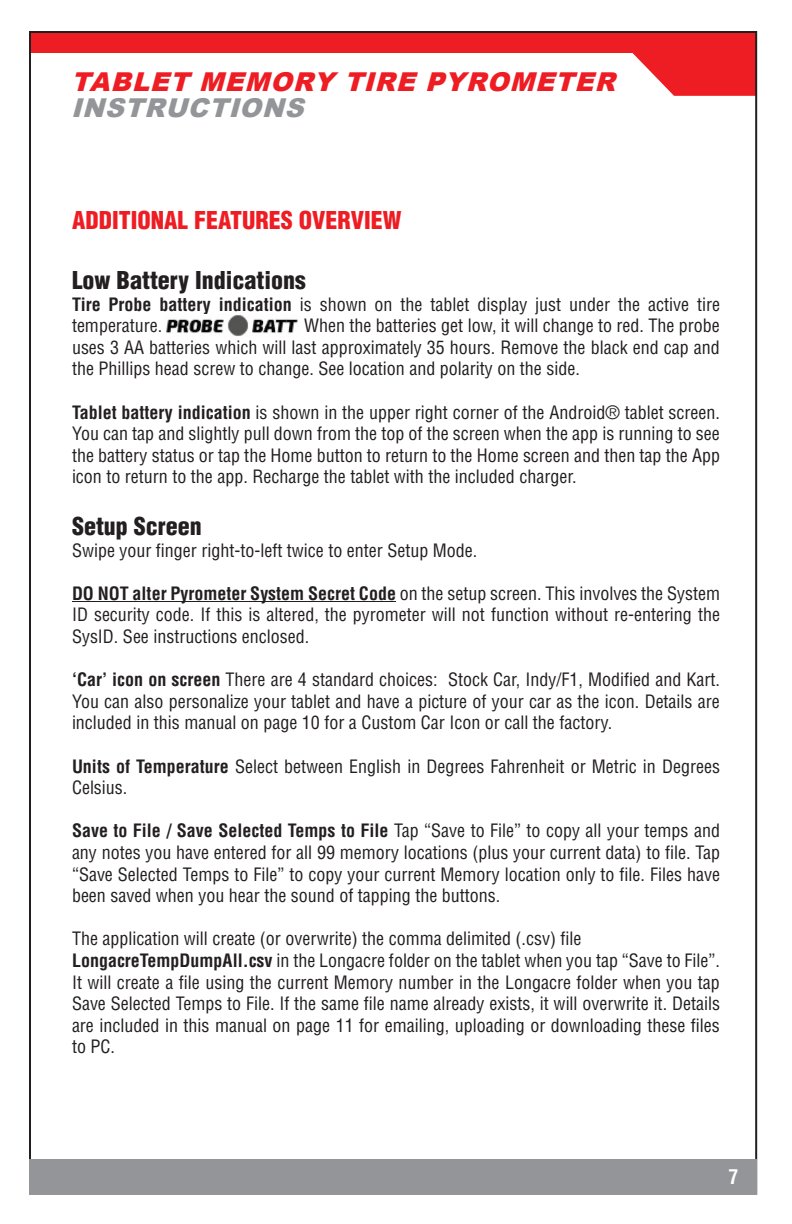
<style>
.page{position:relative;width:792px;height:1224px;background:#fff}
.page>*{position:absolute;margin:0;border:0;box-sizing:border-box;transform-origin:0 0}
.t1{font:italic 900 26px "Arial";color:#ee1d23}
.t2{font:italic 900 26px "Arial";color:#939598}
.t3{font:900 condensed 24px "Helvetica LT Std";color:#231f20}
.t4{font:900 condensed 24px "Helvetica LT Std";color:#ee1d23}
.t5{font:700 condensed 20px "Helvetica LT Std";color:#fff}
.t6{font:condensed 18px/21.6px "Helvetica LT Std";color:#231f20;text-align:justify}
.s1{font-weight:700}
</style>
<div class="page">
<svg style="left:632px;top:53px;width:122px;height:43px"></svg>
<div style="left:29px;top:32px;width:727px;height:21px;background:#ee1d23"></div>
<hr style="left:72px;top:601px;width:324px;height:1px;background:#231f20">
<img style="left:166px;top:315px;width:132px;height:21px">
<div style="left:29px;top:1159px;width:728px;height:36px;background:#939598"></div>
<p class="t1" style="left:71px;top:63px;width:555px">TABLET MEMORY TIRE PYROMETER</p>
<p class="t2" style="left:71px;top:89px;width:243px">INSTRUCTIONS</p>
<p class="t4" style="left:72px;top:205px;width:331px">ADDITIONAL FEATURES OVERVIEW</p>
<p class="t3" style="left:72px;top:265px;width:235px">Low Battery Indications</p>
<p class="t6" style="left:72px;top:293px;width:650px"><span class="s1">Tire Probe battery indication</span> is shown on the tablet display just under the active tire temperature.</p>
<p class="t6" style="left:72px;top:315px;width:649px;text-indent:232px">When the batteries get low, it will change to red. The probe uses 3 AA batteries which will last approximately 35 hours. Remove the black end cap and the Phillips head screw to change. See location and polarity on the side.</p>
<p class="t6" style="left:72px;top:401px;width:650px"><span class="s1">Tablet battery indication</span> is shown in the upper right corner of the Android® tablet screen.<br>You can tap and slightly pull down from the top of the screen when the app is running to see the battery status or tap the Home button to return to the Home screen and then tap the App icon to return to the app. Recharge the tablet with the included charger.</p>
<p class="t3" style="left:72px;top:511px;width:131px">Setup Screen</p>
<p class="t6" style="left:72px;top:539px;width:407px">Swipe your finger right-to-left twice to enter Setup Mode.</p>
<p class="t6" style="left:72px;top:582px;width:650px"><span class="s1">DO NOT alter Pyrometer System Secret Code</span> on the setup screen. This involves the System ID security code. If this is altered, the pyrometer will not function without re-entering the SysID. See instructions enclosed.</p>
<p class="t6" style="left:72px;top:669px;width:650px"><span class="s1">‘Car’ icon on screen</span> There are 4 standard choices: Stock Car, Indy/F1, Modified and Kart.<br>You can also personalize your tablet and have a picture of your car as the icon. Details are included in this manual on page 10 for a Custom Car Icon or call the factory.</p>
<p class="t6" style="left:72px;top:755px;width:650px"><span class="s1">Units of Temperature</span> Select between English in Degrees Fahrenheit or Metric in Degrees<br>Celsius.</p>
<p class="t6" style="left:72px;top:820px;width:650px"><span class="s1">Save to File / Save Selected Temps to File</span> Tap “Save to File” to copy all your temps and any notes you have entered for all 99 memory locations (plus your current data) to file. Tap “Save Selected Temps to File” to copy your current Memory location only to file. Files have been saved when you hear the sound of tapping the buttons.</p>
<p class="t6" style="left:72px;top:928px;width:511px">The application will create (or overwrite) the comma delimited (.csv) file</p>
<p class="t6" style="left:72px;top:949px;width:650px"><span class="s1">LongacreTempDumpAll.csv</span> in the Longacre folder on the tablet when you tap “Save to File”.<br>It will create a file using the current Memory number in the Longacre folder when you tap Save Selected Temps to File. If the same file name already exists, it will overwrite it. Details are included in this manual on page 11 for emailing, uploading or downloading these files to PC.</p>
<p class="t5" style="left:729px;top:1164px;width:11px">7</p>
</div>
